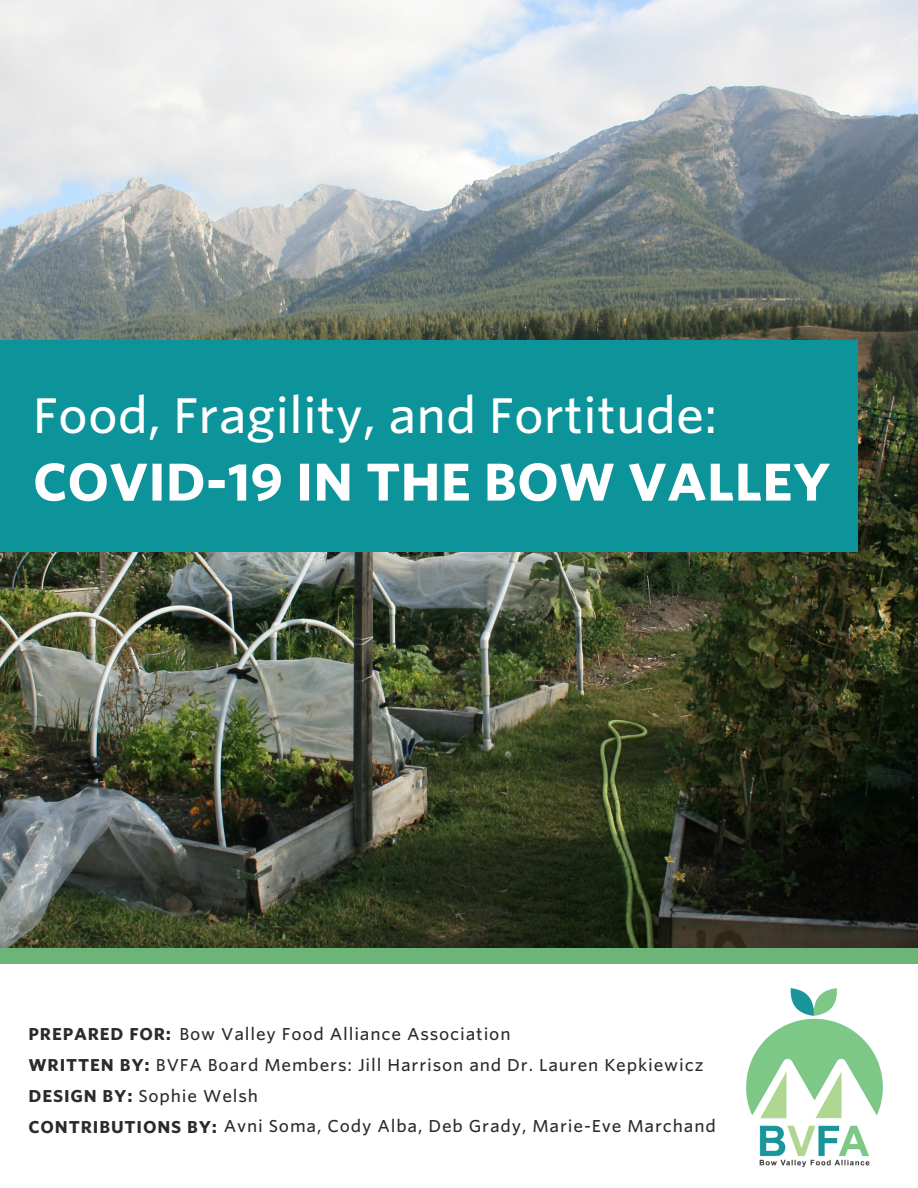
<style>
.page{position:relative;width:918px;height:1188px;background:#fff}
.page>*{position:absolute;margin:0;border:0;box-sizing:border-box;transform-origin:0 0}
.t1{font:700 50.85px "Whitney S Sm";color:#fff}
.t2{font:500 47.85px "Whitney S Sm";color:#fff}
.t3{font:500 16.5px "Whitney S Sm";letter-spacing:.05em;color:#2b2b2b}
.t4{font:700 16.5px "Whitney S Sm";letter-spacing:.05em;color:#2b2b2b}
.s1{font-weight:700}
</style>
<div class="page">
<img style="left:0;top:0;width:918px;height:948px">
<img style="left:747px;top:988px;width:136px;height:178px">
<div style="left:0;top:948px;width:918px;height:16px;background:#6cb477"></div>
<div style="left:0;top:340px;width:857px;height:211px;background:#0d939a"></div>
<p class="t2" style="left:33px;top:387px;width:686px">Food, Fragility, and Fortitude:</p>
<p class="t1" style="left:33px;top:452px;width:799px">COVID-19 IN THE BOW VALLEY</p>
<p class="t4" style="left:29px;top:1024px;width:144px">PREPARED FOR:</p>
<p class="t3" style="left:179px;top:1024px;width:333px">Bow Valley Food Alliance Association</p>
<p class="t3" style="left:29px;top:1055px;width:676px"><span class="s1">WRITTEN BY:</span> BVFA Board Members: Jill Harrison and Dr. Lauren Kepkiewicz</p>
<p class="t3" style="left:29px;top:1086px;width:231px"><span class="s1">DESIGN BY:</span> Sophie Welsh</p>
<p class="t3" style="left:29px;top:1117px;width:689px"><span class="s1">CONTRIBUTIONS BY:</span> Avni Soma, Cody Alba, Deb Grady, Marie-Eve Marchand</p>
</div>
